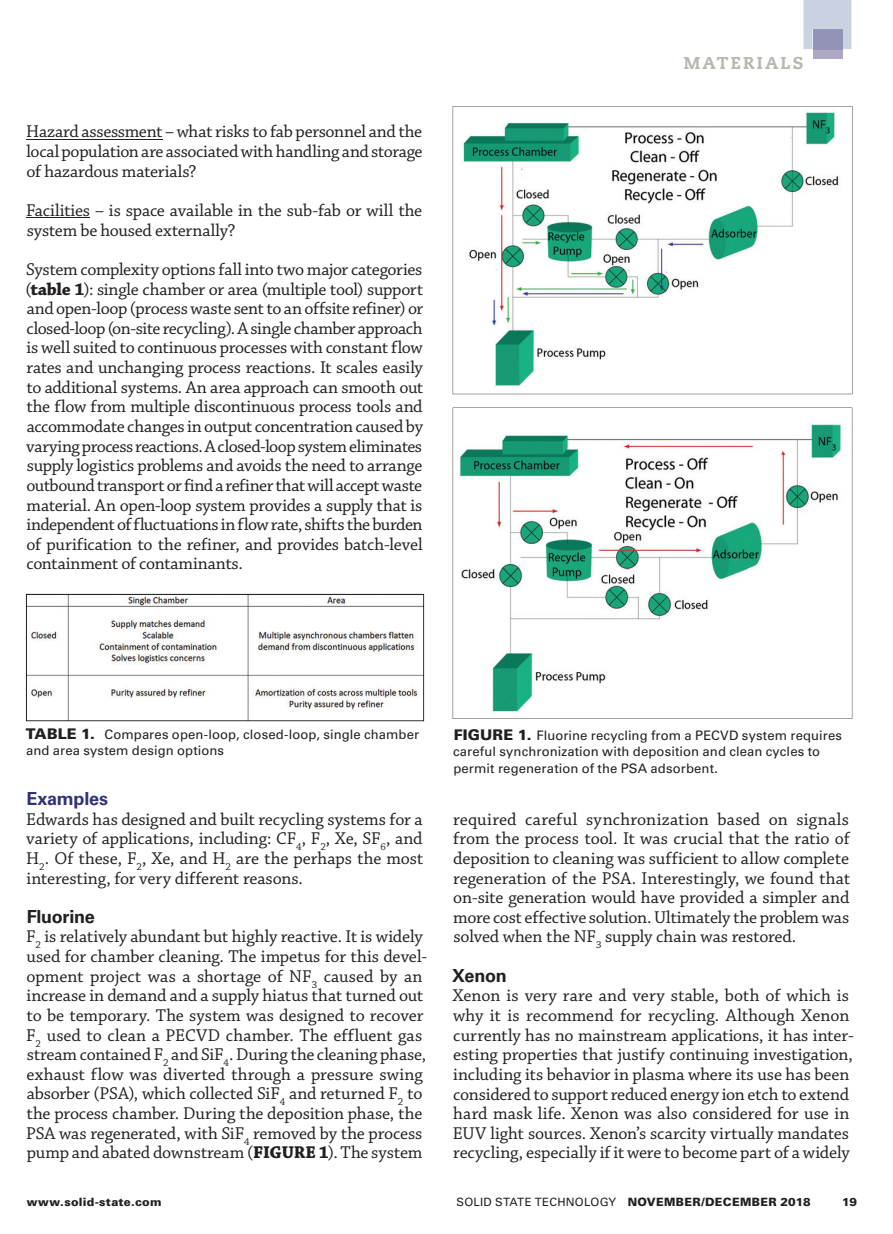
<style>
.page{position:relative;width:893px;height:1234px;background:#fff}
.page>*{position:absolute;margin:0;border:0;box-sizing:border-box;transform-origin:0 0}
.t1{font:18px/19.6px "Chaparral Pro";letter-spacing:-.005em;color:#231f20}
.t2{font:800 17.1px "Caecilia LT Std";letter-spacing:.13em;color:#b5baae}
.t3{font:13.05px/16.4px "Univers LT Std";letter-spacing:.01em;color:#231f20}
.t4{font:900 11.4px "Univers LT Std";letter-spacing:.025em;color:#231f20}
.s1{font-weight:700}
.s2{font-weight:900;font-size:14.7px}
.s3{font-family:"Univers LT Std";font-weight:700;color:#303277}
.s4{font-family:"Univers LT Std";font-weight:700}
.s5{font-weight:400}
</style>
<div class="page">
<div style="left:812px;top:49px;width:30px;height:10px;background:#afa8c4"></div>
<div style="left:803px;top:0;width:48px;height:49px;background:#c8d2e0"></div>
<div style="left:812px;top:29px;width:30px;height:20px;background:#9393b7"></div>
<svg style="left:26px;top:593px;width:398px;height:128px"></svg>
<hr style="left:26px;top:139px;width:136px;height:1px;background:#231f20">
<hr style="left:26px;top:217px;width:64px;height:1px;background:#231f20">
<svg style="left:453px;top:106px;width:399px;height:288px"></svg>
<svg style="left:453px;top:407px;width:399px;height:311px"></svg>
<p class="t1" style="left:26px;top:123px;width:398px;text-align:justify">Hazard assessment – what risks to fab personnel and the local population are associated with handling and storage of hazardous materials?</p>
<p class="t1" style="left:26px;top:201px;width:398px">Facilities – is space available in the sub-fab or will the system be housed externally?</p>
<p class="t1" style="left:26px;top:260px;width:399px;text-align:justify">System complexity options fall into two major categories (<span class="s1">table 1</span>): single chamber or area (multiple tool) support and open-loop (process waste sent to an offsite refiner) or closed-loop (on-site recycling). A single chamber approach is well suited to continuous processes with constant flow rates and unchanging process reactions. It scales easily to additional systems. An area approach can smooth out the flow from multiple discontinuous process tools and accommodate changes in output concentration caused by varying process reactions. A closed-loop system eliminates supply logistics problems and avoids the need to arrange outbound transport or find a refiner that will accept waste material. An open-loop system provides a supply that is independent of fluctuations in flow rate, shifts the burden of purification to the refiner, and provides batch-level containment of contaminants.</p>
<p class="t2" style="left:684px;top:52px;width:121px">MATERIALS</p>
<p class="t3" style="left:26px;top:726px;width:395px"><span class="s2">TABLE 1.</span> Compares open-loop, closed-loop, single chamber and area system design options</p>
<p class="t1" style="left:26px;top:790px;width:399px"><span class="s3">Examples<br></span>Edwards has designed and built recycling systems for a variety of applications, including: CF<sub>4</sub>, F<sub>2</sub>, Xe, SF<sub>6</sub>, and H<sub>2</sub>. Of these, F<sub>2</sub>, Xe, and H<sub>2</sub> are the perhaps the most interesting, for very different reasons.</p>
<p class="t1" style="left:26px;top:907px;width:403px"><span class="s4">Fluorine<br></span>F<sub>2</sub> is relatively abundant but highly reactive. It is widely used for chamber cleaning. The impetus for this devel&shy;opment project was a shortage of NF<sub>3</sub> caused by an increase in demand and a supply hiatus that turned out to be temporary. The system was designed to recover F<sub>2</sub> used to clean a PECVD chamber. The effluent gas stream contained F<sub>2</sub> and SiF<sub>4</sub>. During the cleaning phase, exhaust flow was diverted through a pressure swing absorber (PSA), which collected SiF<sub>4</sub> and returned F<sub>2</sub> to the process chamber. During the deposition phase, the PSA was regenerated, with SiF<sub>4</sub> removed by the process pump and abated downstream (<span class="s1">FIGURE 1</span>). The system</p>
<p class="t3" style="left:453px;top:727px;width:390px"><span class="s2">FIGURE 1.</span> Fluorine recycling from a PECVD system requires careful synchronization with deposition and clean cycles to permit regeneration of the PSA adsorbent.</p>
<p class="t1" style="left:453px;top:809px;width:398px;text-align:justify">required careful synchronization based on signals from the process tool. It was crucial that the ratio of deposition to cleaning was sufficient to allow complete regeneration of the PSA. Interestingly, we found that on-site generation would have provided a simpler and more cost effective solution. Ultimately the problem was solved when the NF<sub>3</sub> supply chain was restored.</p>
<p class="t1" style="left:452px;top:966px;width:403px"><span class="s4">Xenon<br></span>Xenon is very rare and very stable, both of which is why it is recommend for recycling. Although Xenon currently has no mainstream applications, it has inter&shy;esting properties that justify continuing investigation, including its behavior in plasma where its use has been considered to support reduced energy ion etch to extend hard mask life. Xenon was also considered for use in EUV light sources. Xenon’s scarcity virtually mandates recycling, especially if it were to become part of a widely</p>
<p class="t4" style="left:27px;top:1194px;width:136px">www.solid-state.com</p>
<p class="t4" style="left:457px;top:1194px;width:356px"><span class="s5">SOLID STATE TECHNOLOGY</span> NOVEMBER/DECEMBER 2018</p>
<p class="t4" style="left:842px;top:1194px;width:16px">19</p>
</div>
